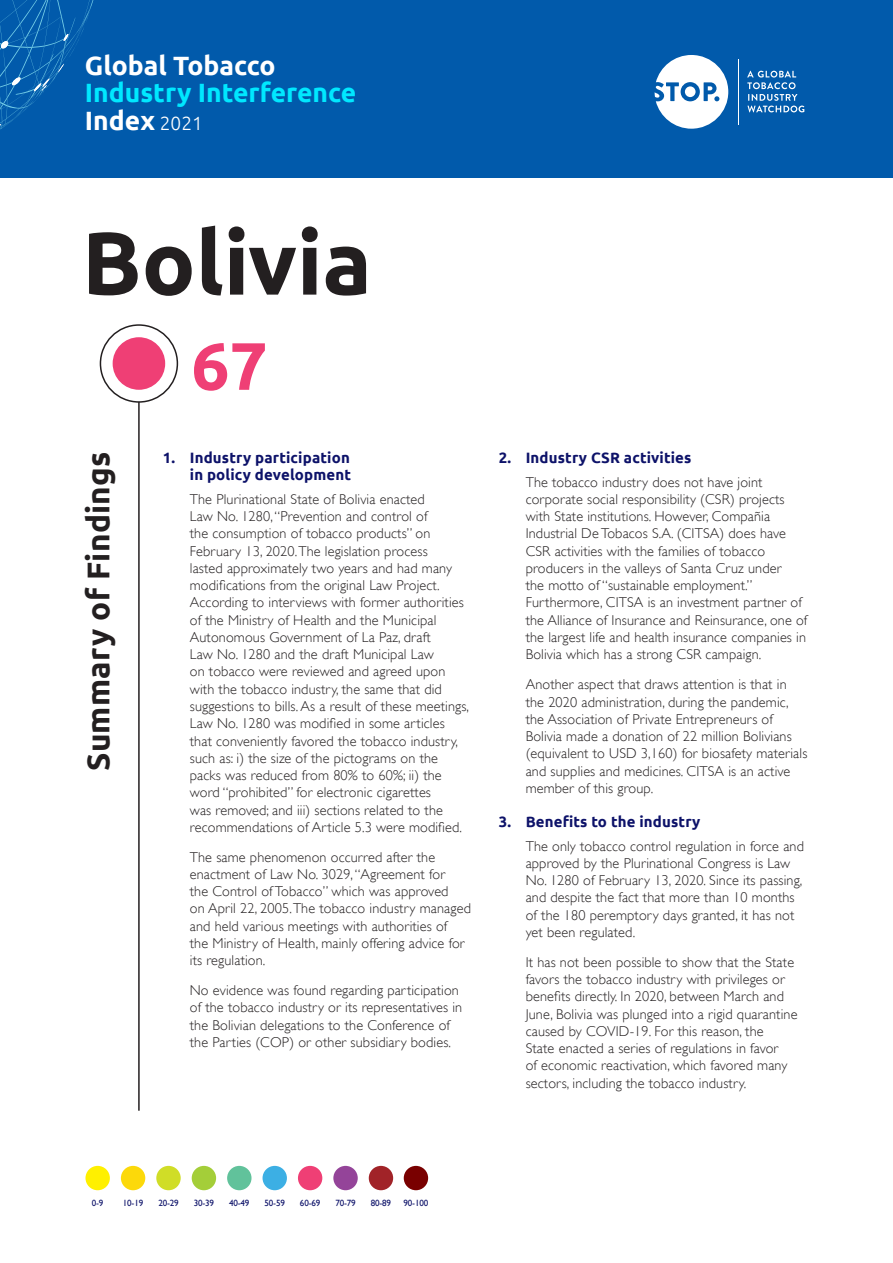
<style>
.page{position:relative;width:893px;height:1263px;background:#fff}
.page>*{position:absolute;margin:0;border:0;box-sizing:border-box;transform-origin:0 0}
.Country_name{font:700 88.95px "Ubuntu";color:#231f20}
.t1{font:700 66.9px "Ubuntu";color:#ef3f75}
.t2{font:700 31.5px "Ubuntu";letter-spacing:.01em;color:#231f20}
.t3{font:700 26.55px/27.9px "Ubuntu";color:#00e8ff}
.t4{font:700 26.55px "Ubuntu";color:#fff}
.t5{font:700 15px/17.2px "Ubuntu";letter-spacing:.01em;color:#0d1269;text-align:right}
.Body_Copy{font:300 14.25px/17.2px "Gill Sans";letter-spacing:.01em;color:#231f20}
.t6{font:9px "Gill Sans";letter-spacing:-.02em;color:#0d1269}
.s1{color:#fff}
.s2{font-weight:300;font-size:19.05px;color:#fff}
</style>
<div class="page">
<div style="left:0;top:0;width:893px;height:177px;background:#015aab"></div>
<svg style="left:0;top:0;width:94px;height:130px"></svg>
<svg style="left:655px;top:55px;width:73px;height:74px"></svg>
<div style="left:685px;top:86px;width:11px;height:11px;background:#fff;border-radius:50%"></div>
<hr style="left:738px;top:59px;width:1px;height:65px;background:#fff">
<svg style="left:747px;top:71px;width:57px;height:41px"></svg>
<hr style="left:138px;top:367px;width:2px;height:744px;background:#231f20">
<div style="left:100px;top:325px;width:77px;height:77px;background:#fff;border-radius:50%"></div>
<div style="left:100px;top:324px;width:78px;height:79px;border:2px solid #231f20;border-radius:50%"></div>
<div style="left:113px;top:337px;width:52px;height:53px;background:#ef3f75;border-radius:50%"></div>
<div style="left:404px;top:1166px;width:24px;height:24px;background:#790000;border-radius:50%"></div>
<div style="left:85px;top:1166px;width:25px;height:24px;background:#fff000;border-radius:50%"></div>
<div style="left:121px;top:1166px;width:24px;height:24px;background:#fcd90a;border-radius:50%"></div>
<div style="left:369px;top:1166px;width:24px;height:24px;background:#a12328;border-radius:50%"></div>
<div style="left:333px;top:1166px;width:25px;height:24px;background:#944499;border-radius:50%"></div>
<div style="left:298px;top:1166px;width:24px;height:24px;background:#ef3f75;border-radius:50%"></div>
<div style="left:263px;top:1166px;width:24px;height:24px;background:#3cafe4;border-radius:50%"></div>
<div style="left:227px;top:1166px;width:25px;height:24px;background:#61c29b;border-radius:50%"></div>
<div style="left:192px;top:1166px;width:24px;height:24px;background:#a4ce39;border-radius:50%"></div>
<div style="left:156px;top:1166px;width:25px;height:24px;background:#d0dd27;border-radius:50%"></div>
<h3 class="t4" style="left:85px;top:49px;width:192px">Global Tobacco</h3>
<h3 class="t3" style="left:85px;top:79px;width:273px">Industry Interference<br><span class="s1">Index</span> <span class="s2">2021</span></h3>
<p class="Country_name" style="left:82px;top:209px;width:291px">Bolivia</p>
<h1 class="t2" style="left:79px;top:771px;width:321px;rotate:-90deg">Summary of Findings</h1>
<p class="t1" style="left:192px;top:325px;width:78px">67</p>
<p class="t5" style="left:163px;top:449px;width:190px">1. Industry participation in policy development</p>
<p class="Body_Copy" style="left:190px;top:490px;width:281px">The Plurinational State of Bolivia enacted<br>Law No. 1280, “Prevention and control of<br>the consumption of tobacco products” on February 13, 2020. The legislation process<br>lasted approximately two years and had many modifications from the original Law Project.<br>According to interviews with former authorities of the Ministry of Health and the Municipal Autonomous Government of La Paz, draft<br>Law No. 1280 and the draft Municipal Law<br>on tobacco were reviewed and agreed upon with the tobacco industry, the same that did suggestions to bills. As a result of these meetings, Law No. 1280 was modified in some articles that conveniently favored the tobacco industry, such as: i) the size of the pictograms on the packs was reduced from 80% to 60%; ii) the word “prohibited” for electronic cigarettes<br>was removed; and iii) sections related to the recommendations of Article 5.3 were modified.</p>
<p class="Body_Copy" style="left:190px;top:848px;width:283px">The same phenomenon occurred after the enactment of Law No. 3029, “Agreement for<br>the Control of Tobacco” which was approved<br>on April 22, 2005. The tobacco industry managed and held various meetings with authorities of<br>the Ministry of Health, mainly offering advice for its regulation.</p>
<p class="Body_Copy" style="left:190px;top:982px;width:274px">No evidence was found regarding participation of the tobacco industry or its representatives in the Bolivian delegations to the Conference of the Parties (COP) or other subsidiary bodies.</p>
<p class="t5" style="left:499px;top:449px;width:194px">2. Industry CSR activities</p>
<p class="Body_Copy" style="left:526px;top:473px;width:283px">The tobacco industry does not have joint corporate social responsibility (CSR) projects with State institutions. However, Compañia Industrial De Tobacos S.A. (CITSA) does have CSR activities with the families of tobacco producers in the valleys of Santa Cruz under<br>the motto of “sustainable employment.” Furthermore, CITSA is an investment partner of the Alliance of Insurance and Reinsurance, one of the largest life and health insurance companies in Bolivia which has a strong CSR campaign.</p>
<p class="Body_Copy" style="left:526px;top:676px;width:283px">Another aspect that draws attention is that in the 2020 administration, during the pandemic, the Association of Private Entrepreneurs of Bolivia made a donation of 22 million Bolivians (equivalent to USD 3,160) for biosafety materials and supplies and medicines. CITSA is an active member of this group.</p>
<p class="t5" style="left:499px;top:813px;width:203px">3. Benefits to the industry</p>
<p class="Body_Copy" style="left:526px;top:837px;width:280px">The only tobacco control regulation in force and approved by the Plurinational Congress is Law No. 1280 of February 13, 2020. Since its passing, and despite the fact that more than 10 months of the 180 peremptory days granted, it has not yet been regulated.</p>
<p class="Body_Copy" style="left:526px;top:953px;width:273px">It has not been possible to show that the State favors the tobacco industry with privileges or benefits directly. In 2020, between March and June, Bolivia was plunged into a rigid quarantine caused by COVID-19. For this reason, the<br>State enacted a series of regulations in favor<br>of economic reactivation, which favored many sectors, including the tobacco industry.</p>
<p class="t6" style="left:92px;top:1197px;width:13px">0-9</p>
<p class="t6" style="left:123px;top:1197px;width:22px">10-19</p>
<p class="t6" style="left:158px;top:1197px;width:22px">20-29</p>
<p class="t6" style="left:194px;top:1197px;width:22px">30-39</p>
<p class="t6" style="left:229px;top:1197px;width:22px">40-49</p>
<p class="t6" style="left:265px;top:1197px;width:22px">50-59</p>
<p class="t6" style="left:300px;top:1197px;width:22px">60-69</p>
<p class="t6" style="left:335px;top:1197px;width:22px">70-79</p>
<p class="t6" style="left:371px;top:1197px;width:22px">80-89</p>
<p class="t6" style="left:404px;top:1197px;width:26px">90-100</p>
</div>
